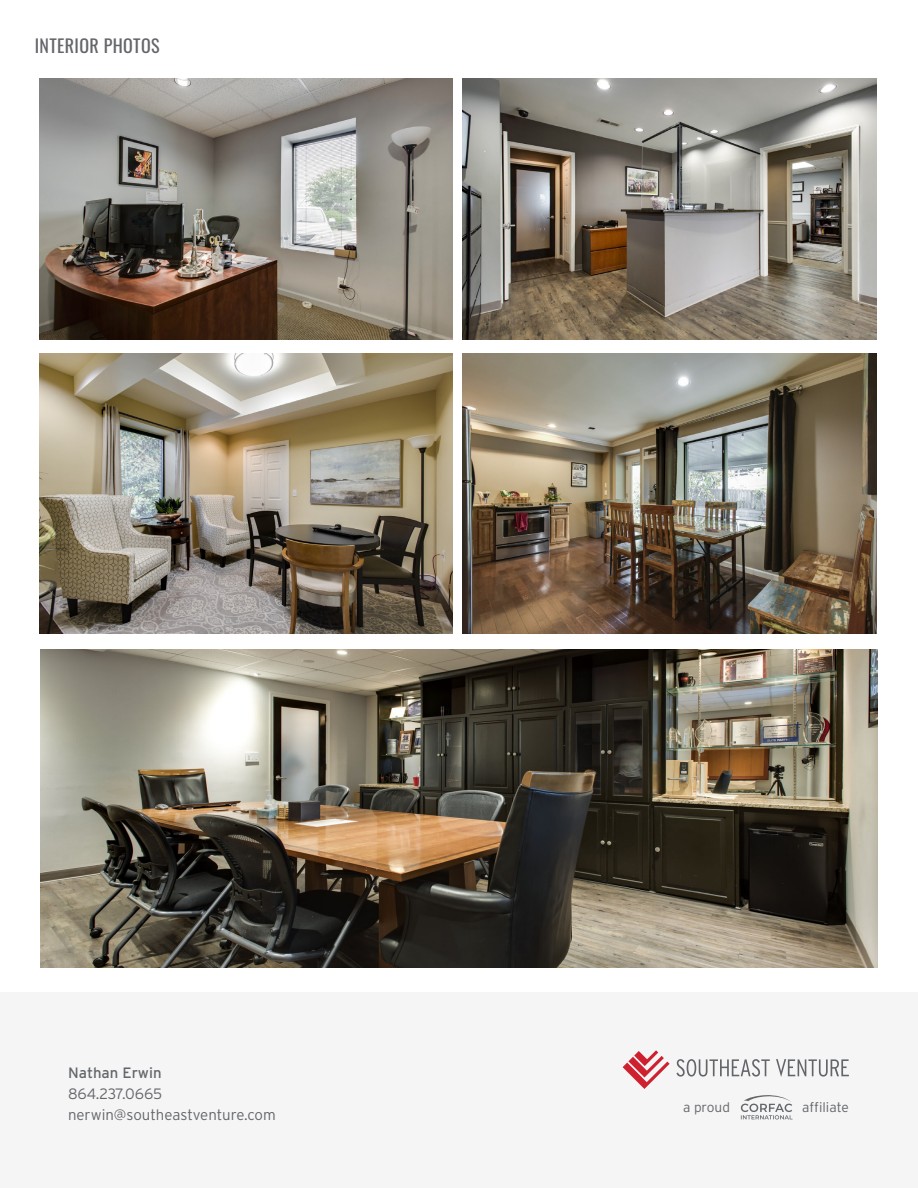
<style>
.page{position:relative;width:918px;height:1188px;background:#fff}
.page>*{position:absolute;margin:0;border:0;box-sizing:border-box;transform-origin:0 0}
.Headline{font:18px "Oswald";letter-spacing:.02em;color:#63656a}
.t1{font:300 15px/21px "Interstate";color:#63666b}
.t2{font:15px "Interstate";color:#63666b}
.t3{font:300 13.65px "Interstate";color:#63666a}
</style>
<div class="page">
<div style="left:0;top:992px;width:918px;height:196px;background:#f5f5f5"></div>
<svg style="left:623px;top:1050px;width:47px;height:39px"></svg>
<svg style="left:676px;top:1059px;width:94px;height:18px"></svg>
<svg style="left:776px;top:1059px;width:73px;height:18px"></svg>
<svg style="left:741px;top:1095px;width:52px;height:24px"></svg>
<img style="left:40px;top:78px;width:412px;height:261px">
<img style="left:463px;top:354px;width:413px;height:279px">
<img style="left:463px;top:78px;width:413px;height:262px">
<img style="left:40px;top:354px;width:412px;height:279px">
<img style="left:41px;top:650px;width:836px;height:317px">
<p class="Headline" style="left:35px;top:30px;width:126px">INTERIOR PHOTOS</p>
<p class="t2" style="left:68px;top:1064px;width:95px">Nathan Erwin</p>
<p class="t1" style="left:68px;top:1083px;width:209px">864.237.0665 nerwin@southeastventure.com</p>
<p class="t3" style="left:683px;top:1099px;width:48px">a proud</p>
<p class="t3" style="left:802px;top:1099px;width:48px">affiliate</p>
</div>
